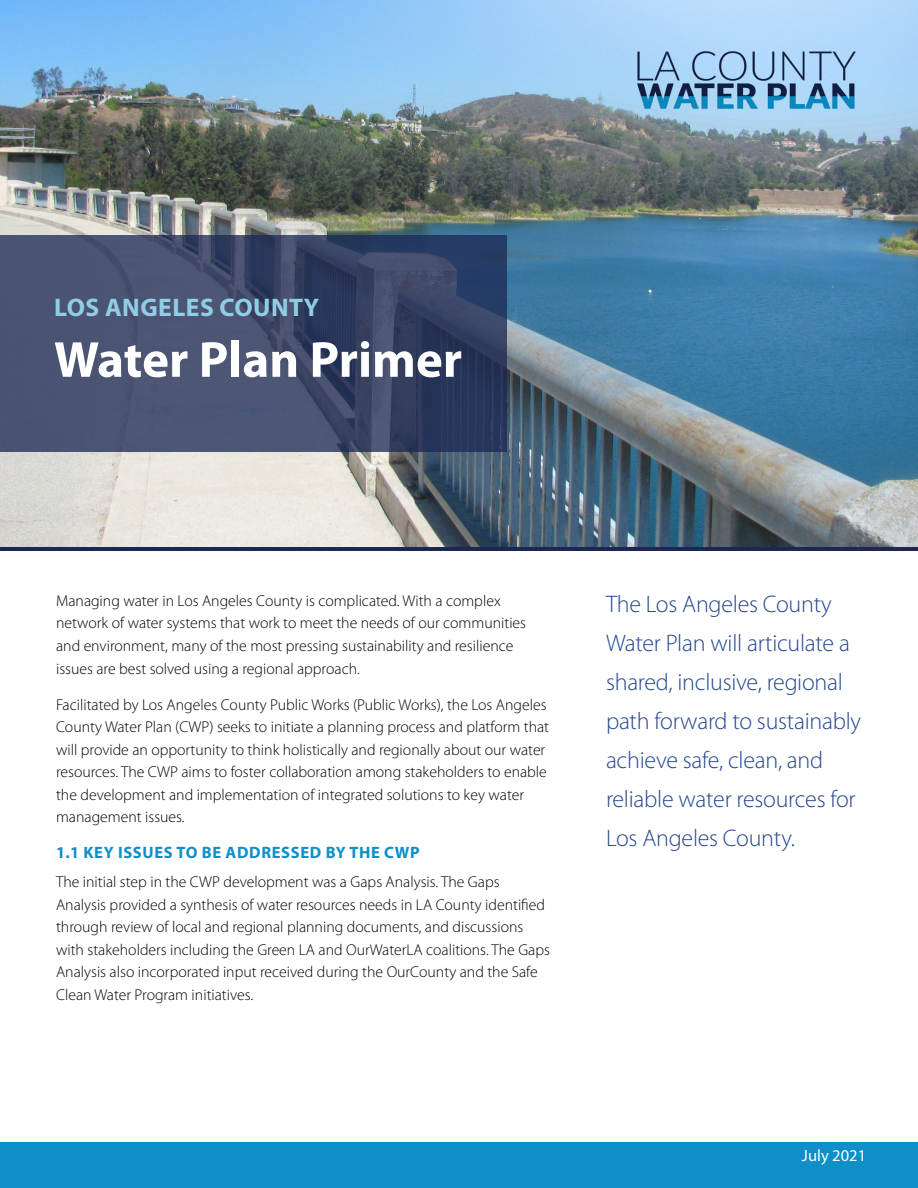
<style>
.page{position:relative;width:918px;height:1188px;background:#fff}
.page>*{position:absolute;margin:0;border:0;box-sizing:border-box;transform-origin:0 0}
.t1{font:700 51px "Myriad Pro";color:#fff}
.t2{font:700 25.5px "Myriad Pro";letter-spacing:.02em;color:#90cee6}
.t3{font:300 24px/39px "Myriad Pro";letter-spacing:-.01em;color:#25478e}
.t4{font:700 16.5px "Myriad Pro";letter-spacing:.04em;color:#0e8fc8}
.t5{font:16.5px "Myriad Pro";color:#fff}
.t6{font:300 15.75px/22.5px "Myriad Pro";color:#000}
</style>
<div class="page">
<div style="left:0;top:1143px;width:918px;height:45px;background:#0e8fc8"></div>
<svg style="left:0;top:546px;width:918px;height:4px;background:#3a4566"></svg>
<img style="left:0;top:0;width:918px;height:546px">
<img style="left:627px;top:39px;width:237px;height:80px">
<svg style="left:0;top:235px;width:507px;height:216px;background:#3f4a6a"></svg>
<h2 class="t2" style="left:54px;top:290px;width:267px">LOS ANGELES COUNTY</h2>
<h1 class="t1" style="left:54px;top:326px;width:410px">Water Plan Primer</h1>
<p class="t6" style="left:56px;top:589px;width:472px">Managing water in Los Angeles County is complicated. With a complex network of water systems that work to meet the needs of our communities and environment, many of the most pressing sustainability and resilience issues are best solved using a regional approach.</p>
<p class="t6" style="left:56px;top:693px;width:495px">Facilitated by Los Angeles County Public Works (Public Works), the Los Angeles County Water Plan (CWP) seeks to initiate a planning process and platform that will provide an opportunity to think holistically and regionally about our water resources. The CWP aims to foster collaboration among stakeholders to enable the development and implementation of integrated solutions to key water management issues.</p>
<p class="t4" style="left:56px;top:842px;width:365px">1.1 KEY ISSUES TO BE ADDRESSED BY THE CWP</p>
<p class="t6" style="left:56px;top:871px;width:495px">The initial step in the CWP development was a Gaps Analysis. The Gaps Analysis provided a synthesis of water resources needs in LA County identified through review of local and regional planning documents, and discussions with stakeholders including the Green LA and OurWaterLA coalitions. The Gaps Analysis also incorporated input received during the OurCounty and the Safe Clean Water Program initiatives.</p>
<h3 class="t3" style="left:606px;top:584px;width:257px">The Los Angeles County<br>Water Plan will articulate a shared, inclusive, regional path forward to sustainably achieve safe, clean, and reliable water resources for<br>Los Angeles County.</h3>
<p class="t5" style="left:802px;top:1146px;width:66px">July 2021</p>
</div>
